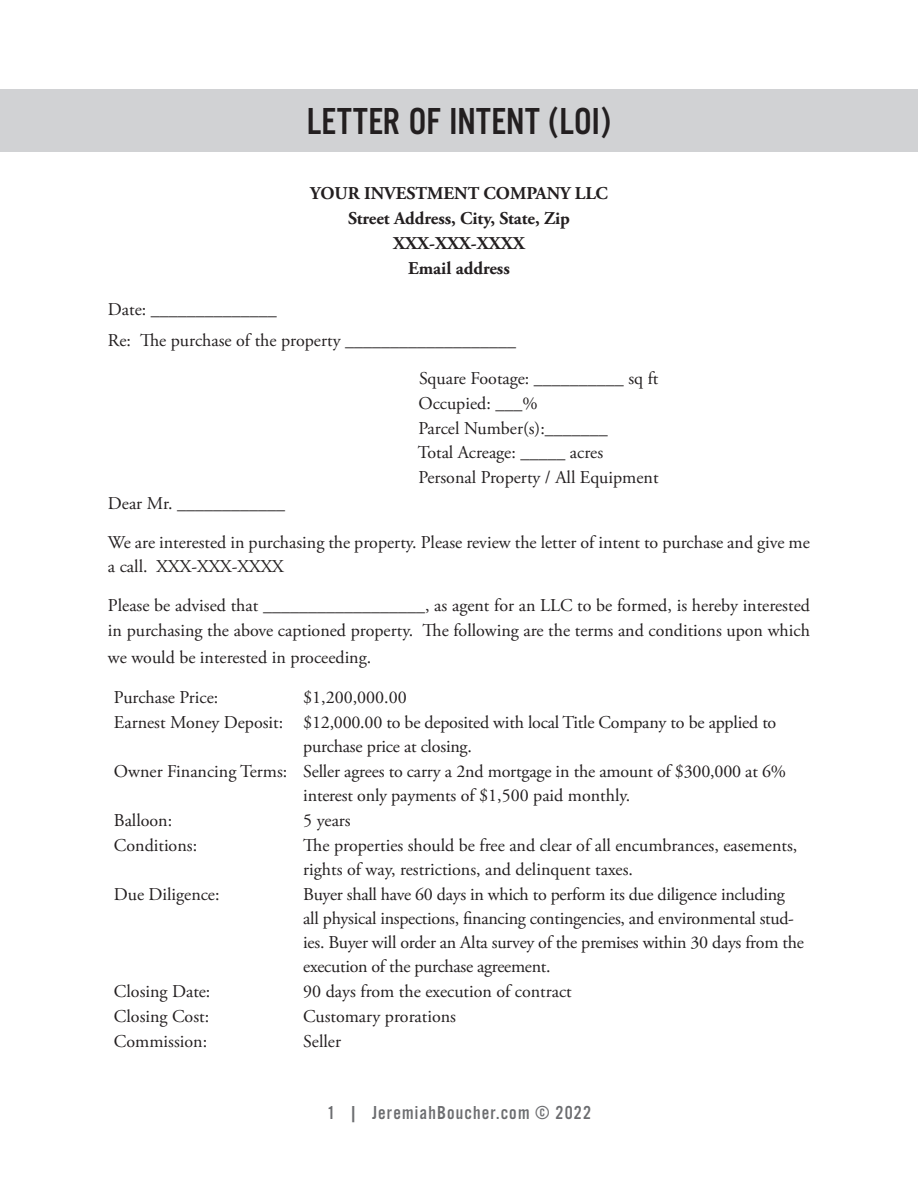
<style>
.page{position:relative;width:918px;height:1188px;background:#fff}
.page>*{position:absolute;margin:0;border:0;box-sizing:border-box;transform-origin:0 0}
.t1{font:39px "Alternate Got No 3 D";letter-spacing:.01em;color:#231f20}
.t2{font:19.5px "Alternate Got No 3 D";letter-spacing:.06em;color:#6c6d70}
.t3{font:18px/24.8px "Adobe Garamond Pro";color:#231f20}
.t4{font:700 18px/24.8px "Adobe Garamond Pro";color:#231f20;text-align:center}
</style>
<div class="page">
<div style="left:0;top:89px;width:918px;height:63px;background:#d1d2d4"></div>
<h1 class="t1" style="left:307px;top:100px;width:306px">LETTER OF INTENT (LOI)</h1>
<p class="t4" style="left:310px;top:182px;width:299px">YOUR INVESTMENT COMPANY LLC<br>Street Address, City, State, Zip<br>XXX-XXX-XXXX<br>Email address</p>
<p class="t3" style="left:108px;top:294px;width:410px;line-height:30.8px">Date: ______________<br>Re: The purchase of the property ___________________</p>
<p class="t3" style="left:418px;top:367px;width:242px">Square Footage: __________ sq ft<br>Occupied: ___%<br>Parcel Number(s):_______<br>Total Acreage: _____ acres<br>Personal Property / All Equipment</p>
<p class="t3" style="left:108px;top:485px;width:703px;line-height:38.2px">Dear Mr. ____________<br>We are interested in purchasing the property. Please review the letter of intent to purchase and give me</p>
<p class="t3" style="left:108px;top:548px;width:703px;line-height:38.2px">a call. XXX-XXX-XXXX<br>Please be advised that __________________, as agent for an LLC to be formed, is hereby interested</p>
<p class="t3" style="left:108px;top:617px;width:703px;line-height:27.8px">in purchasing the above captioned property. The following are the terms and conditions upon which we would be interested in proceeding.</p>
<p class="t3" style="left:114px;top:685px;width:106px">Purchase Price:</p>
<p class="t3" style="left:303px;top:685px;width:105px">$1,200,000.00</p>
<p class="t3" style="left:114px;top:710px;width:664px">Earnest Money Deposit: $12,000.00 to be deposited with local Title Company to be applied to</p>
<p class="t3" style="left:303px;top:734px;width:170px">purchase price at closing.</p>
<p class="t3" style="left:114px;top:759px;width:674px">Owner Financing Terms: Seller agrees to carry a 2nd mortgage in the amount of $300,000 at 6%</p>
<p class="t3" style="left:303px;top:783px;width:329px">interest only payments of $1,500 paid monthly.</p>
<p class="t3" style="left:114px;top:808px;width:60px">Balloon:</p>
<p class="t3" style="left:303px;top:808px;width:49px">5 years</p>
<p class="t3" style="left:114px;top:833px;width:85px">Conditions:</p>
<p class="t3" style="left:303px;top:834px;width:496px;line-height:24px">The properties should be free and clear of all encumbrances, easements, rights of way, restrictions, and delinquent taxes.</p>
<p class="t3" style="left:114px;top:882px;width:107px">Due Diligence:</p>
<p class="t3" style="left:303px;top:883px;width:502px;line-height:24px">Buyer shall have 60 days in which to perform its due diligence including all physical inspections, financing contingencies, and environmental stud&shy;ies. Buyer will order an Alta survey of the premises within 30 days from the execution of the purchase agreement.</p>
<p class="t3" style="left:114px;top:980px;width:98px">Closing Date:</p>
<p class="t3" style="left:303px;top:980px;width:270px">90 days from the execution of contract</p>
<p class="t3" style="left:114px;top:1005px;width:97px">Closing Cost:</p>
<p class="t3" style="left:303px;top:1005px;width:154px">Customary prorations</p>
<p class="t3" style="left:114px;top:1030px;width:95px">Commission:</p>
<p class="t3" style="left:303px;top:1030px;width:39px">Seller</p>
<p class="t2" style="left:327px;top:1103px;width:265px">1 | JeremiahBoucher.com © 2022</p>
</div>
